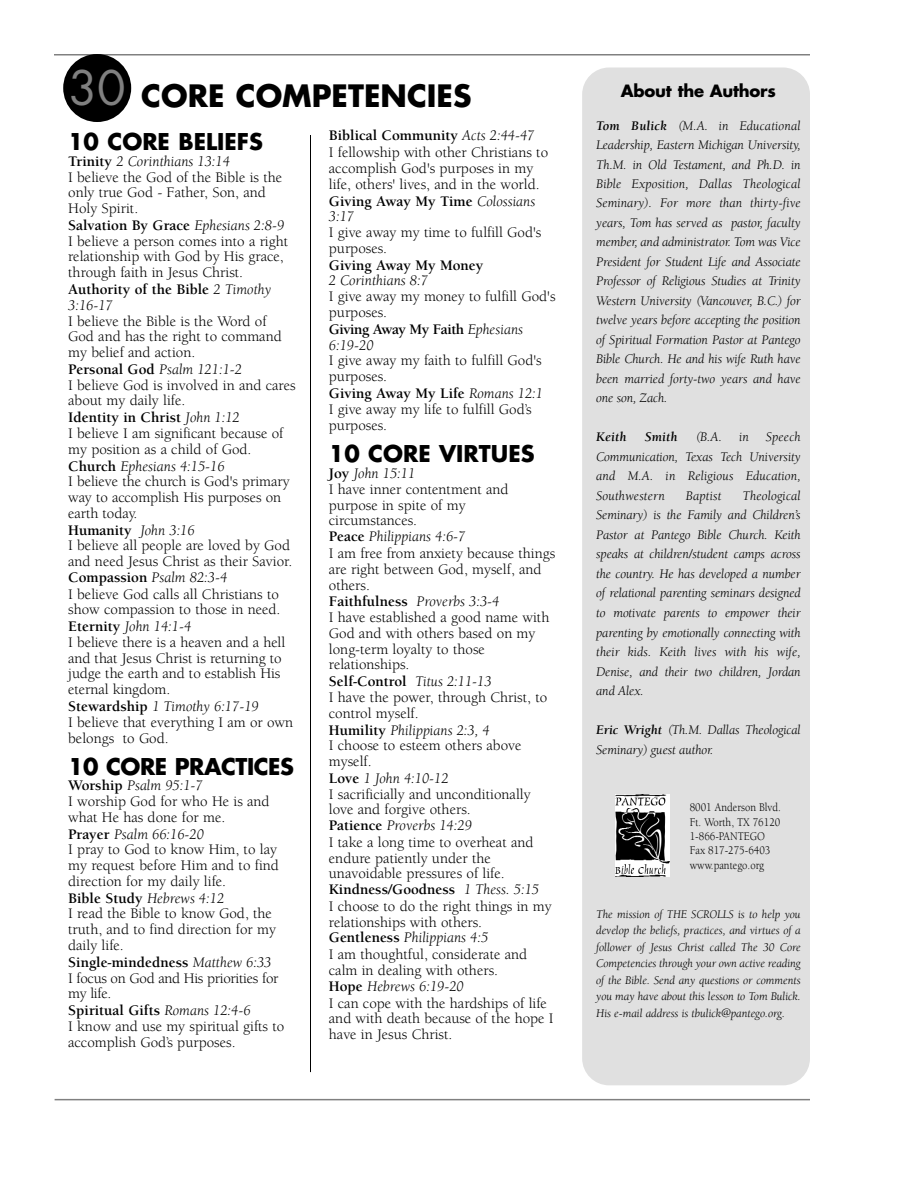
<style>
.page{position:relative;width:918px;height:1188px;background:#fff}
.page>*{position:absolute;margin:0;border:0;box-sizing:border-box;transform-origin:0 0}
.t1{font:700 30px "Futura";color:#000}
.t2{font:700 22.5px "Futura";color:#000}
.t3{font:700 22.5px "Futura";letter-spacing:-.02em;color:#000}
.t4{font:700 16.5px "Futura";letter-spacing:-.015em;color:#000}
.t5{font:15px/16px "Berkeley";color:#000}
.t6{font:700 15px "Berkeley";color:#000}
.t7{font:italic 15px "Berkeley";color:#000}
.t8{font:italic 13.5px/19.5px "Berkeley";letter-spacing:-.01em;color:#000;text-align:justify}
.t9{font:italic 700 13.5px "Berkeley";letter-spacing:.01em;color:#000}
.t10{font:italic 13.5px "Berkeley";letter-spacing:.01em;color:#000}
.t11{font:italic 12px/16.5px "Berkeley";letter-spacing:-.005em;color:#000;text-align:justify}
.t12{font:12px/14.4px "Berkeley";color:#000;scale:.89 1}
.s1{font-weight:400;font-size:46.35px;color:#808080}
.s2{font-weight:700}
.s3{font-style:italic}
</style>
<div class="page">
<hr style="left:310px;top:135px;width:1px;height:937px;background:#000">
<div style="left:582px;top:68px;width:228px;height:1017px;background:#e0e0e0;border-radius:27px"></div>
<img style="left:616px;top:794px;width:54px;height:82px">
<hr style="left:55px;top:1099px;width:755px;height:1px;background:#808080">
<hr style="left:54px;top:54px;width:756px;height:2px;background:#808080">
<div style="left:63px;top:54px;width:68px;height:68px;background:#000;border-radius:50%"></div>
<h1 class="t1" style="left:69px;top:82px;width:404px"><span class="s1">30</span> CORE COMPETENCIES</h1>
<h2 class="t2" style="left:68px;top:131px;width:196px">10 CORE BELIEFS</h2>
<p class="t5" style="left:68px;top:154px;width:222px"><span class="s2">Trinity</span> <span class="s3">2 Corinthians 13:14<br></span>I believe the God of the Bible is the only true God - Father, Son, and<br>Holy Spirit.<br><span class="s2">Salvation By Grace</span> <span class="s3">Ephesians 2:8-9<br></span>I believe a person comes into a right relationship with God by His grace, through faith in Jesus Christ.<br><span class="s2">Authority of the Bible</span> <span class="s3">2 Timothy<br>3:16-17</span></p>
<p class="t5" style="left:68px;top:314px;width:229px">I believe the Bible is the Word of<br>God and has the right to command my belief and action.<br><span class="s2">Personal God</span> <span class="s3">Psalm 121:1-2<br></span>I believe God is involved in and cares about my daily life.<br><span class="s2">Identity in Christ</span> <span class="s3">John 1:12<br></span>I believe I am significant because of my position as a child of God.<br><span class="s2">Church</span> <span class="s3">Ephesians 4:15-16<br></span>I believe the church is God's primary way to accomplish His purposes on earth today.<br><span class="s2">Humanity</span> <span class="s3">John 3:16<br></span>I believe all people are loved by God and need Jesus Christ as their Savior.<br><span class="s2">Compassion</span> <span class="s3">Psalm 82:3-4<br></span>I believe God calls all Christians to show compassion to those in need.<br><span class="s2">Eternity</span> <span class="s3">John 14:1-4<br></span>I believe there is a heaven and a hell and that Jesus Christ is returning to judge the earth and to establish His eternal kingdom.<br><span class="s2">Stewardship</span> <span class="s3">1 Timothy 6:17-19<br></span>I believe that everything I am or own belongs to God.</p>
<h2 class="t3" style="left:68px;top:756px;width:227px">10 CORE PRACTICES</h2>
<p class="t5" style="left:68px;top:779px;width:218px"><span class="s2">Worship</span> <span class="s3">Psalm 95:1-7<br></span>I worship God for who He is and what He has done for me.<br><span class="s2">Prayer</span> <span class="s3">Psalm 66:16-20<br></span>I pray to God to know Him, to lay my request before Him and to find direction for my daily life.<br><span class="s2">Bible Study</span> <span class="s3">Hebrews 4:12<br></span>I read the Bible to know God, the truth, and to find direction for my daily life.<br><span class="s2">Single-mindedness</span> <span class="s3">Matthew 6:33<br></span>I focus on God and His priorities for my life.<br><span class="s2">Spiritual Gifts</span> <span class="s3">Romans 12:4-6<br></span>I know and use my spiritual gifts to accomplish God’s purposes.</p>
<p class="t5" style="left:329px;top:129px;width:221px"><span class="s2">Biblical Community</span> <span class="s3">Acts 2:44-47<br></span>I fellowship with other Christians to accomplish God's purposes in my life, others' lives, and in the world.<br><span class="s2">Giving Away My Time</span> <span class="s3">Colossians<br>3:17</span></p>
<p class="t5" style="left:329px;top:226px;width:214px">I give away my time to fulfill God's purposes.</p>
<p class="t6" style="left:329px;top:259px;width:156px">Giving Away My Money</p>
<p class="t7" style="left:329px;top:275px;width:101px">2 Corinthians 8:7</p>
<p class="t5" style="left:329px;top:290px;width:228px">I give away my money to fulfill God's purposes.<br><span class="s2">Giving Away My Faith</span> <span class="s3">Ephesians<br>6:19-20</span></p>
<p class="t5" style="left:329px;top:354px;width:216px">I give away my faith to fulfill God's purposes.<br><span class="s2">Giving Away My Life</span> <span class="s3">Romans 12:1<br></span>I give away my life to fulfill God’s purposes.</p>
<h2 class="t2" style="left:329px;top:444px;width:207px">10 CORE VIRTUES</h2>
<p class="t5" style="left:329px;top:467px;width:228px"><span class="s2">Joy</span> <span class="s3">John 15:11<br></span>I have inner contentment and purpose in spite of my circumstances.<br><span class="s2">Peace</span> <span class="s3">Philippians 4:6-7<br></span>I am free from anxiety because things are right between God, myself, and others.<br><span class="s2">Faithfulness</span> <span class="s3">Proverbs 3:3-4<br></span>I have established a good name with<br>God and with others based on my long-term loyalty to those relationships.<br><span class="s2">Self-Control</span> <span class="s3">Titus 2:11-13<br></span>I have the power, through Christ, to control myself.<br><span class="s2">Humility</span> <span class="s3">Philippians 2:3, 4<br></span>I choose to esteem others above myself.<br><span class="s2">Love</span> <span class="s3">1 John 4:10-12<br></span>I sacrificially and unconditionally love and forgive others.<br><span class="s2">Patience</span> <span class="s3">Proverbs 14:29<br></span>I take a long time to overheat and endure patiently under the unavoidable pressures of life.<br><span class="s2">Kindness/Goodness</span> <span class="s3">1 Thess. 5:15<br></span>I choose to do the right things in my relationships with others.<br><span class="s2">Gentleness</span> <span class="s3">Philippians 4:5<br></span>I am thoughtful, considerate and calm in dealing with others.<br><span class="s2">Hope</span> <span class="s3">Hebrews 6:19-20<br></span>I can cope with the hardships of life and with death because of the hope I have in Jesus Christ.</p>
<p class="t4" style="left:621px;top:83px;width:157px">About the Authors</p>
<p class="t8" style="left:596px;top:117px;width:206px"><span class="s2">Tom Bulick</span> (M.A. in Educational Leadership, Eastern Michigan University, Th.M. in Old Testament, and Ph.D. in Bible Exposition, Dallas Theological Seminary). For more than thirty-five years, Tom has served as pastor, faculty member, and administrator. Tom was Vice President for Student Life and Associate Professor of Religious Studies at Trinity Western University (Vancouver, B.C.) for twelve years before accepting the position of Spiritual Formation Pastor at Pantego Bible Church. He and his wife Ruth have been married forty-two years and have one son, Zach.</p>
<p class="t9" style="left:596px;top:432px;width:32px">Keith</p>
<p class="t9" style="left:645px;top:432px;width:34px">Smith</p>
<p class="t8" style="left:696px;top:429px;width:28px">(B.A.</p>
<p class="t8" style="left:739px;top:429px;width:11px">in</p>
<p class="t8" style="left:596px;top:429px;width:206px;text-indent:170px">Speech Communication, Texas Tech University and M.A. in Religious Education, Southwestern</p>
<p class="t8" style="left:596px;top:487px;width:206px;text-indent:146px">Theological Seminary) is the Family and Children’s Pastor at Pantego Bible Church. Keith speaks at children/student camps across the country. He has developed a number of relational parenting seminars designed to motivate parents to empower their parenting by emotionally connecting with their kids. Keith lives with his wife, Denise, and their two children, Jordan and Alex.</p>
<p class="t8" style="left:596px;top:721px;width:206px"><span class="s2">Eric Wright</span> (Th.M. Dallas Theological<br>Seminary) guest author.</p>
<p class="t10" style="left:686px;top:490px;width:37px">Baptist</p>
<p class="t12" style="left:690px;top:801px;width:104px">8001 Anderson Blvd.<br>Ft. Worth, TX 76120<br>1-866-PANTEGO<br>Fax 817-275-6403 www.pantego.org</p>
<p class="t11" style="left:596px;top:907px;width:206px">The mission of THE SCROLLS is to help you develop the beliefs, practices, and virtues of a follower of Jesus Christ called The 30 Core Competencies through your own active reading of the Bible. Send any questions or comments you may have about this lesson to Tom Bulick.<br>His e-mail address is tbulick@pantego.org.</p>
</div>
